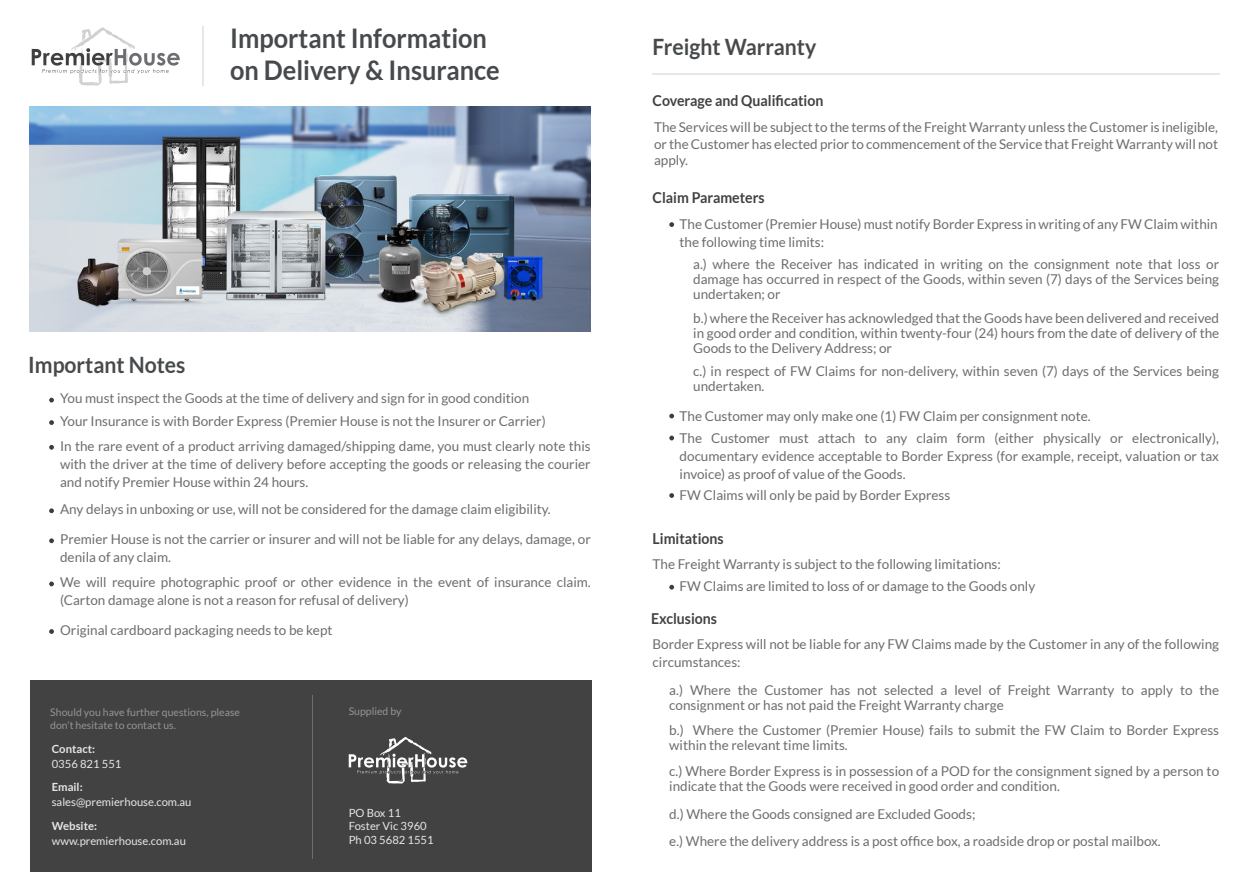
<style>
.page{position:relative;width:1251px;height:894px;background:#fff}
.page>*{position:absolute;margin:0;border:0;box-sizing:border-box;transform-origin:0 0}
.t1{font:700 27px/31.5px "Lato";color:#474a4d;scale:.94 1}
.t2{font:700 22.5px "Lato";color:#474a4d;scale:.94 1}
.t3{font:700 15px "Lato";color:#414042;scale:.94 1}
.t4{font:13.5px/15px "Lato";color:#6d6d70}
.t5{font:13.5px "Lato";color:#6d6e70}
.t6{font:11.25px/13.5px "Lato";color:#e6e7e8}
.t7{font:700 11.25px "Lato";color:#e6e7e8}
.t8{font:10.5px "Lato";color:#939598}
</style>
<div class="page">
<img style="left:29px;top:106px;width:561px;height:225px">
<hr style="left:202px;top:26px;width:1px;height:60px;background:#e6e7e7">
<hr style="left:652px;top:73px;width:566px;height:2px;background:#e6e7e7">
<svg style="left:49px;top:444px;width:5px;height:5px"></svg>
<svg style="left:49px;top:420px;width:5px;height:5px"></svg>
<svg style="left:49px;top:397px;width:5px;height:5px"></svg>
<svg style="left:669px;top:222px;width:5px;height:5px"></svg>
<svg style="left:669px;top:413px;width:5px;height:5px"></svg>
<svg style="left:669px;top:435px;width:5px;height:5px"></svg>
<svg style="left:669px;top:493px;width:5px;height:4px"></svg>
<svg style="left:669px;top:584px;width:5px;height:5px"></svg>
<svg style="left:49px;top:508px;width:5px;height:5px"></svg>
<svg style="left:49px;top:629px;width:5px;height:4px"></svg>
<svg style="left:49px;top:538px;width:5px;height:5px"></svg>
<svg style="left:49px;top:581px;width:5px;height:5px"></svg>
<div style="left:30px;top:680px;width:561px;height:191px;background:#424243"></div>
<svg style="left:348px;top:737px;width:119px;height:46px"></svg>
<hr style="left:312px;top:695px;width:1px;height:163px;background:#6d6e71">
<svg style="left:32px;top:27px;width:148px;height:58px"></svg>
<h1 class="t1" style="left:230px;top:22px;width:288px">Important Information on Delivery &amp; Insurance</h1>
<h2 class="t2" style="left:28px;top:352px;width:169px">Important Notes</h2>
<p class="t5" style="left:60px;top:391px;width:470px">You must inspect the Goods at the time of delivery and sign for in good condition</p>
<p class="t4" style="left:60px;top:413px;width:487px">Your Insurance is with Border Express (Premier House is not the Insurer or Carrier)</p>
<p class="t4" style="left:60px;top:436px;width:532px;line-height:18px;text-align:justify">In the rare event of a product arriving damaged/shipping dame, you must clearly note this with the driver at the time of delivery before accepting the goods or releasing the courier and notify Premier House within 24 hours.</p>
<p class="t4" style="left:60px;top:501px;width:492px">Any delays in unboxing or use, will not be considered for the damage claim eligibility.</p>
<p class="t4" style="left:60px;top:530px;width:532px;line-height:18px">Premier House is not the carrier or insurer and will not be liable for any delays, damage, or denila of any claim.</p>
<p class="t4" style="left:60px;top:573px;width:532px;line-height:18px">We will require photographic proof or other evidence in the event of insurance claim. (Carton damage alone is not a reason for refusal of delivery)</p>
<p class="t4" style="left:60px;top:622px;width:274px">Original cardboard packaging needs to be kept</p>
<p class="t8" style="left:50px;top:705px;width:191px">Should you have further questions, please</p>
<p class="t8" style="left:348px;top:705px;width:54px">Supplied by</p>
<p class="t8" style="left:50px;top:719px;width:127px">don’t hesitate to contact us.</p>
<p class="t7" style="left:52px;top:742px;width:45px">Contact:</p>
<p class="t6" style="left:52px;top:757px;width:71px">0356 821 551</p>
<p class="t7" style="left:52px;top:779px;width:32px">Email:</p>
<p class="t6" style="left:52px;top:794px;width:141px">sales@premierhouse.com.au</p>
<p class="t7" style="left:52px;top:818px;width:47px">Website:</p>
<p class="t6" style="left:52px;top:833px;width:136px">www.premierhouse.com.au</p>
<p class="t6" style="left:348px;top:805px;width:86px">PO Box 11<br>Foster Vic 3960<br>Ph 03 5682 1551</p>
<h2 class="t2" style="left:652px;top:34px;width:176px">Freight Warranty</h2>
<p class="t3" style="left:652px;top:92px;width:183px">Coverage and Qualification</p>
<p class="t4" style="left:654px;top:119px;width:565px;line-height:16.5px;text-align:justify">The Services will be subject to the terms of the Freight Warranty unless the Customer is ineligible, or the Customer has elected prior to commencement of the Service that Freight Warranty will not apply.</p>
<p class="t3" style="left:652px;top:189px;width:121px">Claim Parameters</p>
<p class="t4" style="left:679px;top:215px;width:539px;line-height:18px">The Customer (Premier House) must notify Border Express in writing of any FW Claim within the following time limits:</p>
<p class="t4" style="left:693px;top:256px;width:527px;text-align:justify">a.) where the Receiver has indicated in writing on the consignment note that loss or damage has occurred in respect of the Goods, within seven (7) days of the Services being undertaken; or</p>
<p class="t4" style="left:693px;top:310px;width:527px;text-align:justify">b.) where the Receiver has acknowledged that the Goods have been delivered and received in good order and condition, within twenty-four (24) hours from the date of delivery of the Goods to the Delivery Address; or</p>
<p class="t4" style="left:693px;top:363px;width:527px">c.) in respect of FW Claims for non-delivery, within seven (7) days of the Services being undertaken.</p>
<p class="t4" style="left:679px;top:404px;width:541px;line-height:22px">The Customer may only make one (1) FW Claim per consignment note.<br>The Customer must attach to any claim form (either physically or electronically),</p>
<p class="t4" style="left:679px;top:446px;width:541px;line-height:18px">documentary evidence acceptable to Border Express (for example, receipt, valuation or tax invoice) as proof of value of the Goods.</p>
<p class="t4" style="left:679px;top:487px;width:272px">FW Claims will only be paid by Border Express</p>
<p class="t3" style="left:652px;top:529px;width:77px">Limitations</p>
<p class="t4" style="left:652px;top:555px;width:349px">The Freight Warranty is subject to the following limitations:</p>
<p class="t4" style="left:679px;top:578px;width:357px">FW Claims are limited to loss of or damage to the Goods only</p>
<p class="t3" style="left:651px;top:610px;width:72px">Exclusions</p>
<p class="t4" style="left:652px;top:634px;width:568px;line-height:18px">Border Express will not be liable for any FW Claims made by the Customer in any of the following circumstances:</p>
<p class="t4" style="left:669px;top:682px;width:551px">a.) Where the Customer has not selected a level of Freight Warranty to apply to the consignment or has not paid the Freight Warranty charge</p>
<p class="t4" style="left:669px;top:721px;width:551px">b.) Where the Customer (Premier House) fails to submit the FW Claim to Border Express within the relevant time limits.</p>
<p class="t4" style="left:669px;top:763px;width:551px">c.) Where Border Express is in possession of a POD for the consignment signed by a person to indicate that the Goods were received in good order and condition.</p>
<p class="t4" style="left:669px;top:799px;width:493px;line-height:27.8px">d.) Where the Goods consigned are Excluded Goods;<br>e.) Where the delivery address is a post office box, a roadside drop or postal mailbox.</p>
</div>
